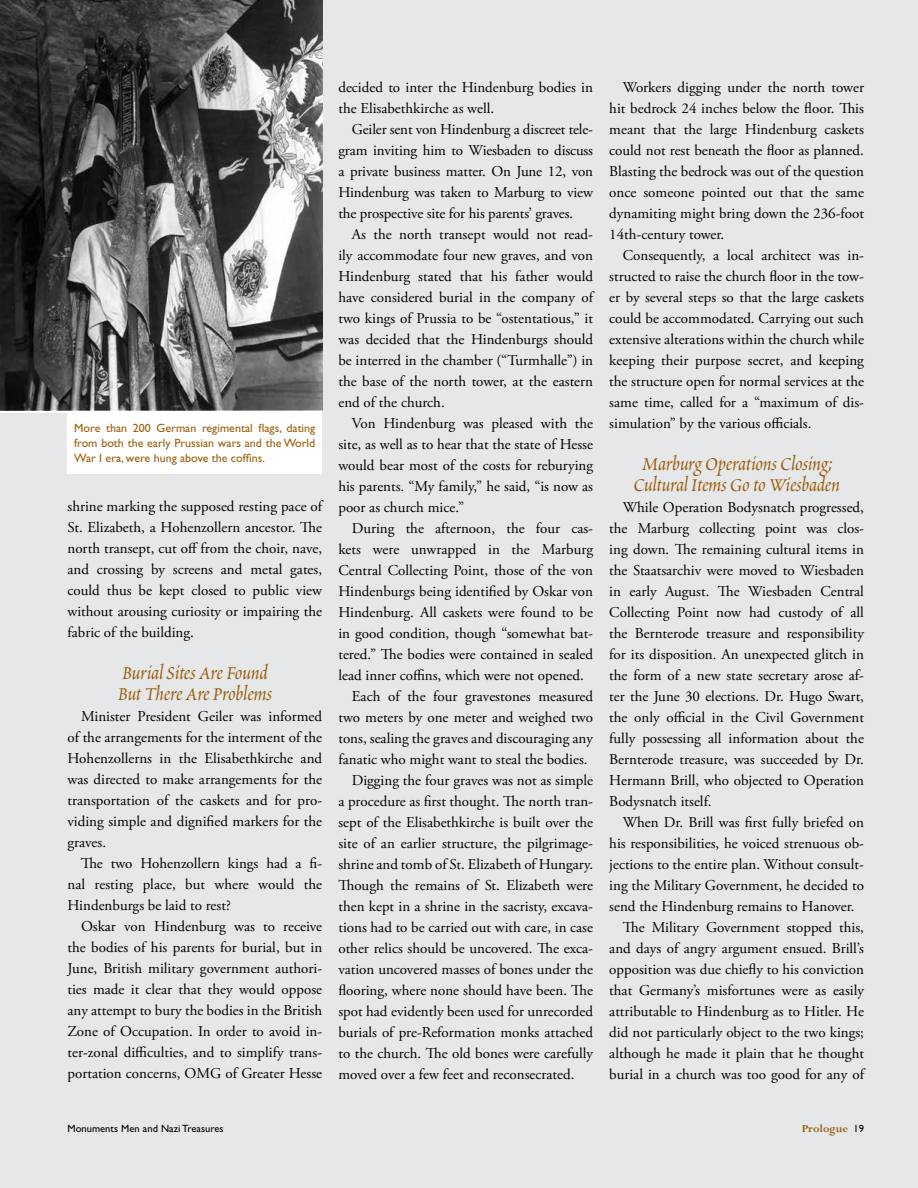
<style>
.page{position:relative;width:918px;height:1188px;background:#e6e7e8}
.page>*{position:absolute;margin:0;border:0;box-sizing:border-box;transform-origin:0 0}
.t1{font:23.25px/21px "Poetica Chancery I";color:#9b5f0e}
.t2{font:15px/21px "Adobe Garamond Pro";color:#000;text-align:justify}
.t3{font:12px/15px "Gill Sans Std";color:#9b5f0e;text-align:justify}
.t4{font:700 12px "Perpetua Std";color:#9b5f0e}
.t5{font:10.5px "Gill Sans Std";letter-spacing:.005em;color:#000}
.s1{font-family:"Gill Sans Std";font-weight:400;font-size:10.5px;color:#000}
</style>
<div class="page">
<div style="left:68px;top:411px;width:254px;height:63px;background:#fff"></div>
<hr style="left:0;top:409px;width:322px;height:4px;background:#fff">
<img style="left:0;top:0;width:322px;height:411px">
<p class="t3" style="left:74px;top:420px;width:243px">More than 200 German regimental flags, dating from both the early Prussian wars and the World War I era, were hung above the coffins.</p>
<p class="t2" style="left:68px;top:497px;width:256px">shrine marking the supposed resting pace of St. Elizabeth, a Hohenzollern ancestor. The north transept, cut off from the choir, nave, and crossing by screens and metal gates, could thus be kept closed to public view without arousing curiosity or impairing the fabric of the building.</p>
<h3 class="t1" style="left:118px;top:663px;width:155px">Burial Sites Are Found<br>But There Are Problems</h3>
<p class="t2" style="left:68px;top:707px;width:256px;text-indent:14px">Minister President Geiler was informed of the arrangements for the interment of the Hohenzollerns in the Elisabethkirche and was directed to make arrangements for the transportation of the caskets and for pro&shy;viding simple and dignified markers for the graves.</p>
<p class="t2" style="left:68px;top:854px;width:256px;text-indent:14px">The two Hohenzollern kings had a fi&shy;nal resting place, but where would the Hindenburgs be laid to rest?</p>
<p class="t2" style="left:68px;top:917px;width:256px;text-indent:14px">Oskar von Hindenburg was to receive the bodies of his parents for burial, but in June, British military government authori&shy;ties made it clear that they would oppose any attempt to bury the bodies in the British Zone of Occupation. In order to avoid in&shy;ter-zonal difficulties, and to simplify trans&shy;portation concerns, OMG of Greater Hesse</p>
<p class="t2" style="left:338px;top:77px;width:256px">decided to inter the Hindenburg bodies in the Elisabethkirche as well.</p>
<p class="t2" style="left:338px;top:119px;width:256px;text-indent:14px">Geiler sent von Hindenburg a discreet tele&shy;gram inviting him to Wiesbaden to discuss a private business matter. On June 12, von Hindenburg was taken to Marburg to view the prospective site for his parents’ graves.</p>
<p class="t2" style="left:338px;top:224px;width:256px;text-indent:14px">As the north transept would not read&shy;ily accommodate four new graves, and von Hindenburg stated that his father would have considered burial in the company of two kings of Prussia to be “ostentatious,” it was decided that the Hindenburgs should be interred in the chamber (“Turmhalle”) in the base of the north tower, at the eastern end of the church.</p>
<p class="t2" style="left:338px;top:413px;width:256px;text-indent:14px">Von Hindenburg was pleased with the site, as well as to hear that the state of Hesse would bear most of the costs for reburying his parents. “My family,” he said, “is now as poor as church mice.”</p>
<p class="t2" style="left:338px;top:518px;width:256px;text-indent:14px">During the afternoon, the four cas&shy;kets were unwrapped in the Marburg Central Collecting Point, those of the von Hindenburgs being identified by Oskar von Hindenburg. All caskets were found to be in good condition, though “somewhat bat&shy;tered.” The bodies were contained in sealed lead inner coffins, which were not opened.</p>
<p class="t2" style="left:338px;top:686px;width:256px;text-indent:14px">Each of the four gravestones measured two meters by one meter and weighed two tons, sealing the graves and discouraging any fanatic who might want to steal the bodies.</p>
<p class="t2" style="left:338px;top:770px;width:256px;text-indent:14px">Digging the four graves was not as simple a procedure as first thought. The north tran&shy;sept of the Elisabethkirche is built over the site of an earlier structure, the pilgrimage&shy;shrine and tomb of St. Elizabeth of Hungary.<br>Though the remains of St. Elizabeth were then kept in a shrine in the sacristy, excava&shy;tions had to be carried out with care, in case other relics should be uncovered. The exca&shy;vation uncovered masses of bones under the flooring, where none should have been. The spot had evidently been used for unrecorded burials of pre-Reformation monks attached to the church. The old bones were carefully moved over a few feet and reconsecrated.</p>
<p class="t2" style="left:609px;top:77px;width:256px;text-indent:14px">Workers digging under the north tower hit bedrock 24 inches below the floor. This meant that the large Hindenburg caskets could not rest beneath the floor as planned.<br>Blasting the bedrock was out of the question once someone pointed out that the same dynamiting might bring down the 236-foot 14th-century tower.</p>
<p class="t2" style="left:609px;top:245px;width:256px;text-indent:14px">Consequently, a local architect was in&shy;structed to raise the church floor in the tow&shy;er by several steps so that the large caskets could be accommodated. Carrying out such extensive alterations within the church while keeping their purpose secret, and keeping the structure open for normal services at the same time, called for a “maximum of dis&shy;simulation” by the various officials.</p>
<h3 class="t1" style="left:633px;top:454px;width:208px;text-align:center">Marburg Operations Closing;<br>Cultural Items Go to Wiesbaden</h3>
<p class="t2" style="left:609px;top:497px;width:256px;text-indent:14px">While Operation Bodysnatch progressed, the Marburg collecting point was clos&shy;ing down. The remaining cultural items in the Staatsarchiv were moved to Wiesbaden in early August. The Wiesbaden Central Collecting Point now had custody of all the Bernterode treasure and responsibility for its disposition. An unexpected glitch in the form of a new state secretary arose af&shy;ter the June 30 elections. Dr. Hugo Swart, the only official in the Civil Government fully possessing all information about the Bernterode treasure, was succeeded by Dr.<br>Hermann Brill, who objected to Operation Bodysnatch itself.</p>
<p class="t2" style="left:609px;top:812px;width:256px;text-indent:14px">When Dr. Brill was first fully briefed on his responsibilities, he voiced strenuous ob&shy;jections to the entire plan. Without consult&shy;ing the Military Government, he decided to send the Hindenburg remains to Hanover.</p>
<p class="t2" style="left:609px;top:917px;width:256px;text-indent:14px">The Military Government stopped this, and days of angry argument ensued. Brill’s opposition was due chiefly to his conviction that Germany’s misfortunes were as easily attributable to Hindenburg as to Hitler. He did not particularly object to the two kings; although he made it plain that he thought burial in a church was too good for any of</p>
<p class="t5" style="left:68px;top:1122px;width:158px">Monuments Men and Nazi Treasures</p>
<p class="t4" style="left:802px;top:1123px;width:64px">Prologue <span class="s1">19</span></p>
</div>
